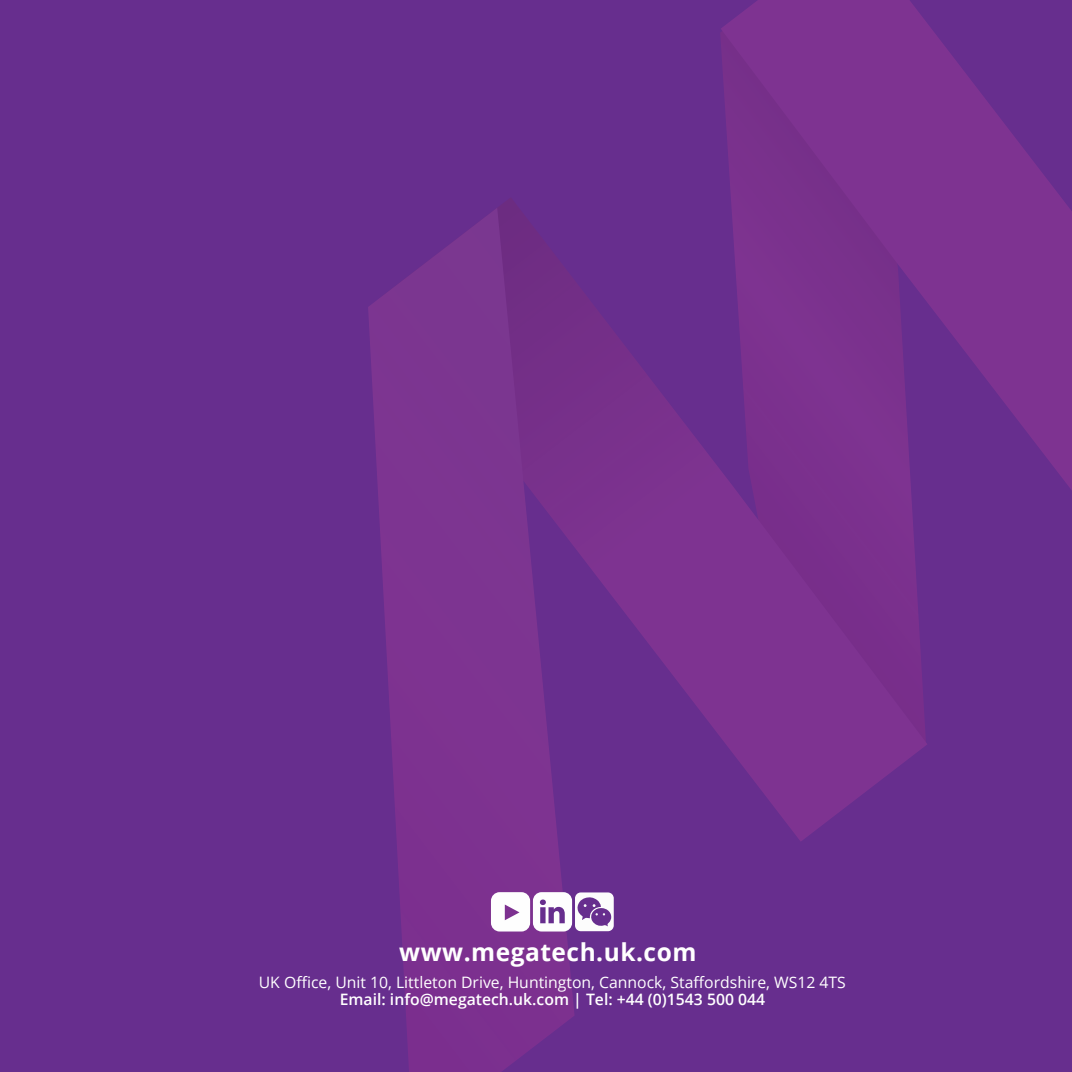
<style>
.page{position:relative;width:1072px;height:1072px;background:#fff}
.page>*{position:absolute;margin:0;border:0;box-sizing:border-box;transform-origin:0 0}
.t1{font:700 24.5px "Open Sans";letter-spacing:.02em;color:#fff}
.t2{font:15.75px "Open Sans";color:#fff}
.t3{font:600 15.75px "Open Sans";color:#fff}
</style>
<div class="page">
<div style="left:0;top:0;width:1071px;height:1071px;background:#672e8e"></div>
<svg style="left:498px;top:198px;width:429px;height:643px"></svg>
<svg style="left:720px;top:0;width:351px;height:575px;fill:#7c318f"></svg>
<svg style="left:368px;top:208px;width:206px;height:863px"></svg>
<div style="left:533px;top:892px;width:39px;height:39px;background:#fefefe;border-radius:9px"></div>
<svg style="left:540px;top:899px;width:25px;height:24px"></svg>
<svg style="left:575px;top:892px;width:38px;height:39px"></svg>
<svg style="left:491px;top:892px;width:39px;height:39px;background:#eee5f1"></svg>
<h1 class="t1" style="left:399px;top:934px;width:299px">www.megatech.uk.com</h1>
<p class="t2" style="left:259px;top:971px;width:588px">UK Office, Unit 10, Littleton Drive, Huntington, Cannock, Staffordshire, WS12 4TS</p>
<p class="t3" style="left:340px;top:988px;width:427px">Email: info@megatech.uk.com | Tel: +44 (0)1543 500 044</p>
</div>
